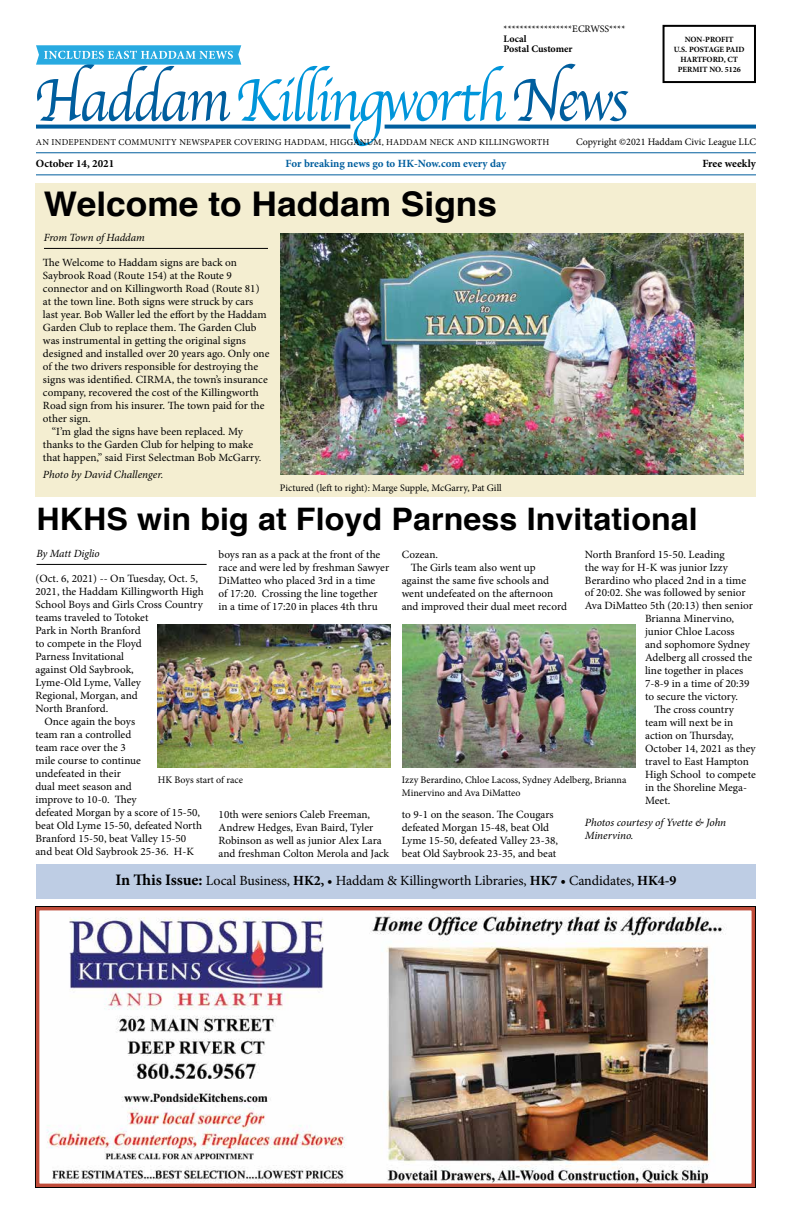
<style>
.page{position:relative;width:792px;height:1224px;background:#fff}
.page>*{position:absolute;margin:0;border:0;box-sizing:border-box;transform-origin:0 0}
.t1{font:700 34px "Helvetica";color:#000;scale:1.04 1}
.t2{font:700 31px "Helvetica";letter-spacing:.005em;color:#000;scale:1.04 1}
.t3{font:14px "Minion Pro";letter-spacing:-.005em;color:#000}
.t4{font:11.1px/13px "Minion Pro";color:#000}
.t5{font:italic 11.1px/13px "Minion Pro";letter-spacing:-.005em;color:#000}
.t6{font:11px "Minion Pro";color:#000}
.t7{font:italic 11px "Minion Pro";letter-spacing:-.005em;color:#000}
.t8{font:700 11px "Minion Pro";letter-spacing:-.005em;color:#005e9e}
.t9{font:700 11px "Minion Pro";color:#000}
.t10{font:10px/13px "Minion Pro";color:#000}
.t11{font:700 10px/10px "Minion Pro";color:#000}
.t12{font:9px "Minion Pro";letter-spacing:.025em;color:#000}
.t13{font:700 8px/10px "Minion Pro";color:#000;text-align:center}
.s1{font-weight:700;font-size:16px}
.s2{font-weight:700}
</style>
<div class="page">
<div style="left:36px;top:183px;width:720px;height:314px;background:#f4eed1"></div>
<svg style="left:514px;top:64px;width:115px;height:57px"></svg>
<div style="left:36px;top:864px;width:720px;height:35px;background:#becde4"></div>
<svg style="left:36px;top:45px;width:470px;height:101px"></svg>
<hr style="left:36px;top:152px;width:720px;height:1px;background:#005e9e">
<hr style="left:36px;top:174px;width:720px;height:1px;background:#005e9e">
<svg style="left:36px;top:125px;width:314px;height:4px"></svg>
<svg style="left:385px;top:125px;width:371px;height:4px"></svg>
<div style="left:663px;top:25px;width:93px;height:58px;border:2px solid #000"></div>
<hr style="left:44px;top:248px;width:224px;height:1px;background:#000">
<img style="left:46px;top:912px;width:678px;height:271px">
<div style="left:35px;top:907px;width:720px;height:281px;border:4px solid #c04c3a"></div>
<img style="left:280px;top:233px;width:464px;height:241px">
<hr style="left:36px;top:564px;width:171px;height:1px;background:#000">
<img style="left:158px;top:625px;width:233px;height:142px">
<img style="left:402px;top:625px;width:233px;height:142px">
<p class="t10" style="left:504px;top:22px;width:123px">*****************ECRWSS****</p>
<p class="t11" style="left:504px;top:34px;width:70px">Local<br>Postal Customer</p>
<p class="t13" style="left:674px;top:34px;width:72px">NON-PROFIT<br>U.S. POSTAGE PAID<br>HARTFORD, CT<br>PERMIT NO. 5126</p>
<p class="t12" style="left:36px;top:136px;width:515px">AN INDEPENDENT COMMUNITY NEWSPAPER COVERING HADDAM, HIGGANUM, HADDAM NECK AND KILLINGWORTH</p>
<p class="t10" style="left:576px;top:136px;width:181px">Copyright ©2021 Haddam Civic League LLC</p>
<p class="t9" style="left:36px;top:155px;width:80px">October 14, 2021</p>
<p class="t8" style="left:286px;top:155px;width:222px">For breaking news go to HK-Now.com every day</p>
<p class="t9" style="left:702px;top:155px;width:55px">Free weekly</p>
<h1 class="t1" style="left:44px;top:177px;width:437px">Welcome to Haddam Signs</h1>
<p class="t7" style="left:44px;top:230px;width:102px">From Town of Haddam</p>
<p class="t6" style="left:43px;top:255px;width:196px">The Welcome to Haddam signs are back on</p>
<p class="t6" style="left:43px;top:268px;width:191px">Saybrook Road (Route 154) at the Route 9</p>
<p class="t6" style="left:43px;top:281px;width:218px">connector and on Killingworth Road (Route 81)</p>
<p class="t6" style="left:43px;top:294px;width:212px">at the town line. Both signs were struck by cars</p>
<p class="t6" style="left:43px;top:307px;width:225px">last year. Bob Waller led the effort by the Haddam</p>
<p class="t6" style="left:43px;top:320px;width:215px">Garden Club to replace them. The Garden Club</p>
<p class="t6" style="left:43px;top:333px;width:204px">was instrumental in getting the original signs</p>
<p class="t6" style="left:43px;top:346px;width:228px">designed and installed over 20 years ago. Only one</p>
<p class="t6" style="left:43px;top:359px;width:217px">of the two drivers responsible for destroying the</p>
<p class="t6" style="left:43px;top:372px;width:226px">signs was identified. CIRMA, the town’s insurance</p>
<p class="t6" style="left:43px;top:385px;width:217px">company, recovered the cost of the Killingworth</p>
<p class="t6" style="left:43px;top:398px;width:223px">Road sign from his insurer. The town paid for the</p>
<p class="t6" style="left:43px;top:411px;width:49px">other sign.</p>
<p class="t6" style="left:52px;top:424px;width:192px">“I’m glad the signs have been replaced. My</p>
<p class="t6" style="left:43px;top:437px;width:212px">thanks to the Garden Club for helping to make</p>
<p class="t6" style="left:43px;top:450px;width:220px">that happen,” said First Selectman Bob McGarry.</p>
<p class="t7" style="left:43px;top:467px;width:122px">Photo by David Challenger.</p>
<p class="t10" style="left:280px;top:481px;width:223px">Pictured (left to right): Marge Supple, McGarry, Pat Gill</p>
<h2 class="t2" style="left:36px;top:494px;width:638px">HKHS win big at Floyd Parness Invitational</h2>
<p class="t7" style="left:36px;top:546px;width:65px">By Matt Diglio</p>
<p class="t4" style="left:585px;top:548px;width:141px">North Branford 15-50. Leading</p>
<p class="t4" style="left:585px;top:561px;width:144px">the way for H-K was junior Izzy</p>
<p class="t4" style="left:585px;top:574px;width:163px">Berardino who placed 2nd in a time</p>
<p class="t4" style="left:585px;top:587px;width:162px">of 20:02. She was followed by senior</p>
<p class="t4" style="left:585px;top:600px;width:170px">Ava DiMatteo 5th (20:13) then senior</p>
<p class="t4" style="left:645px;top:613px;width:90px">Brianna Minervino,</p>
<p class="t4" style="left:645px;top:626px;width:91px">junior Chloe Lacoss</p>
<p class="t4" style="left:645px;top:639px;width:106px">and sophomore Sydney</p>
<p class="t4" style="left:645px;top:651px;width:109px">Adelberg all crossed the</p>
<p class="t4" style="left:645px;top:664px;width:100px">line together in places</p>
<p class="t4" style="left:645px;top:677px;width:106px">7-8-9 in a time of 20:39</p>
<p class="t4" style="left:645px;top:690px;width:95px">to secure the victory.</p>
<p class="t4" style="left:654px;top:703px;width:81px">The cross country</p>
<p class="t4" style="left:645px;top:716px;width:90px">team will next be in</p>
<p class="t4" style="left:645px;top:729px;width:90px">action on Thursday,</p>
<p class="t4" style="left:645px;top:742px;width:112px">October 14, 2021 as they</p>
<p class="t4" style="left:645px;top:755px;width:105px">travel to East Hampton</p>
<p class="t4" style="left:645px;top:768px;width:112px">High School to compete</p>
<p class="t4" style="left:645px;top:781px;width:104px">in the Shoreline Mega-</p>
<p class="t4" style="left:645px;top:794px;width:27px">Meet.</p>
<p class="t5" style="left:585px;top:816px;width:143px">Photos courtesy of Yvette &amp; John<br>Minervino.</p>
<p class="t4" style="left:219px;top:548px;width:172px">boys ran as a pack at the front of the race and were led by freshman Sawyer DiMatteo who placed 3rd in a time<br>of 17:20. Crossing the line together in a time of 17:20 in places 4th thru</p>
<p class="t4" style="left:402px;top:548px;width:38px">Cozean.</p>
<p class="t4" style="left:411px;top:561px;width:126px">The Girls team also went up</p>
<p class="t4" style="left:402px;top:574px;width:149px">against the same five schools and</p>
<p class="t4" style="left:402px;top:587px;width:153px">went undefeated on the afternoon</p>
<p class="t4" style="left:402px;top:600px;width:167px">and improved their dual meet record</p>
<p class="t4" style="left:35px;top:572px;width:164px">(Oct. 6, 2021) -- On Tuesday, Oct. 5,</p>
<p class="t4" style="left:35px;top:585px;width:170px">2021, the Haddam Killingworth High</p>
<p class="t4" style="left:35px;top:598px;width:169px">School Boys and Girls Cross Country</p>
<p class="t4" style="left:35px;top:611px;width:114px">teams traveled to Totoket</p>
<p class="t4" style="left:35px;top:624px;width:107px">Park in North Branford</p>
<p class="t4" style="left:35px;top:637px;width:108px">to compete in the Floyd</p>
<p class="t4" style="left:35px;top:650px;width:90px">Parness Invitational</p>
<p class="t4" style="left:35px;top:663px;width:100px">against Old Saybrook,</p>
<p class="t4" style="left:35px;top:676px;width:107px">Lyme-Old Lyme, Valley</p>
<p class="t4" style="left:35px;top:689px;width:104px">Regional, Morgan, and</p>
<p class="t4" style="left:35px;top:702px;width:74px">North Branford.</p>
<p class="t4" style="left:44px;top:715px;width:92px">Once again the boys</p>
<p class="t4" style="left:35px;top:728px;width:97px">team ran a controlled</p>
<p class="t4" style="left:35px;top:741px;width:92px">team race over the 3</p>
<p class="t4" style="left:35px;top:754px;width:107px">mile course to continue</p>
<p class="t4" style="left:35px;top:767px;width:87px">undefeated in their</p>
<p class="t4" style="left:35px;top:780px;width:98px">dual meet season and</p>
<p class="t4" style="left:35px;top:793px;width:103px">improve to 10-0. They</p>
<p class="t4" style="left:35px;top:806px;width:166px">defeated Morgan by a score of 15-50,</p>
<p class="t4" style="left:35px;top:819px;width:168px">beat Old Lyme 15-50, defeated North</p>
<p class="t4" style="left:35px;top:832px;width:152px">Branford 15-50, beat Valley 15-50</p>
<p class="t4" style="left:35px;top:845px;width:160px">and beat Old Saybrook 25-36. H-K</p>
<p class="t10" style="left:158px;top:774px;width:87px">HK Boys start of race</p>
<p class="t10" style="left:402px;top:774px;width:226px">Izzy Berardino, Chloe Lacoss, Sydney Adelberg, Brianna<br>Minervino and Ava DiMatteo</p>
<p class="t4" style="left:402px;top:808px;width:158px">to 9-1 on the season. The Cougars defeated Morgan 15-48, beat Old Lyme 15-50, defeated Valley 23-38, beat Old Saybrook 23-35, and beat</p>
<p class="t4" style="left:219px;top:808px;width:172px">10th were seniors Caleb Freeman, Andrew Hedges, Evan Baird, Tyler Robinson as well as junior Alex Lara and freshman Colton Merola and Jack</p>
<p class="t3" style="left:115px;top:871px;width:563px"><span class="s1">In This Issue:</span> Local Business, <span class="s2">HK2,</span> • Haddam &amp; Killingworth Libraries, <span class="s2">HK7 •</span> Candidates, <span class="s2">HK4-9</span></p>
</div>
